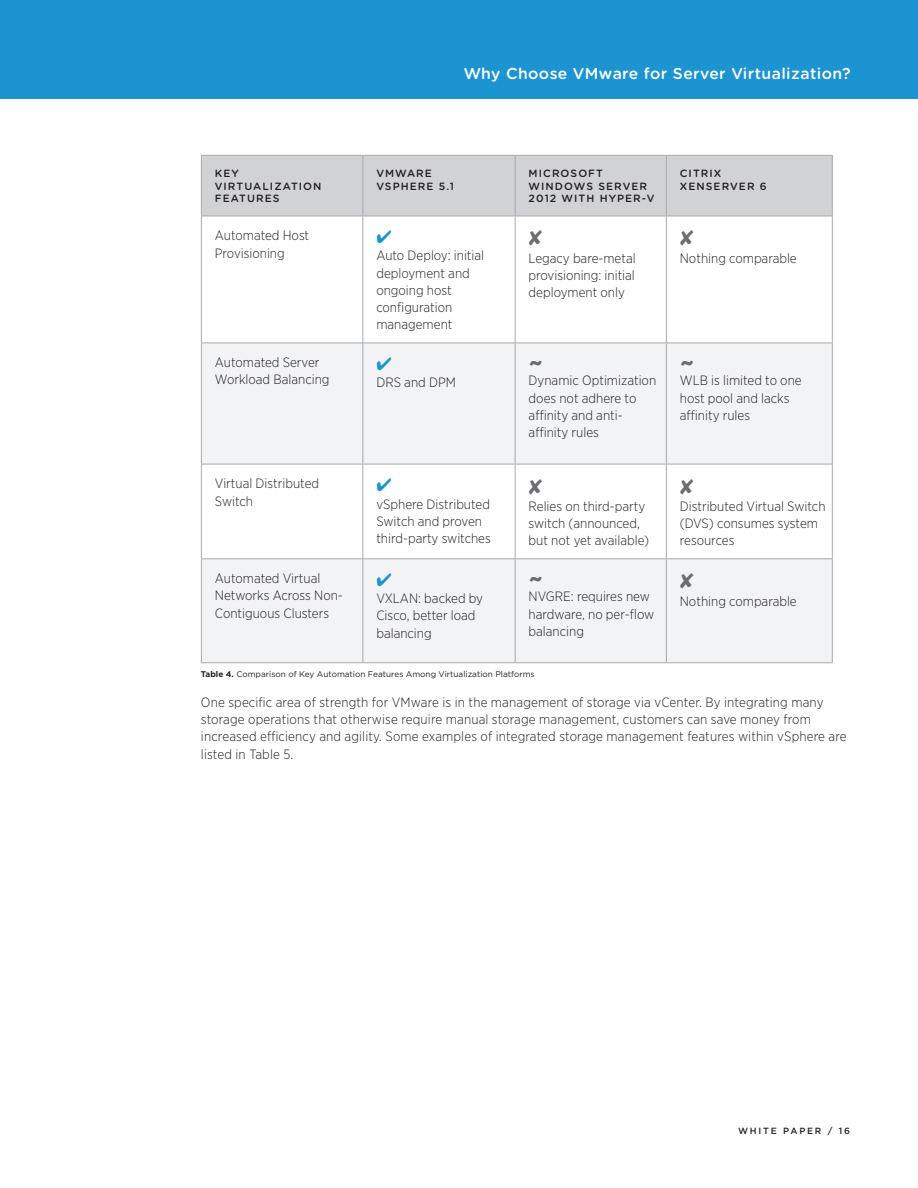
<style>
.page{position:relative;width:918px;height:1188px;background:#fff}
.page>*{position:absolute;margin:0;border:0;box-sizing:border-box;transform-origin:0 0}
._10c_Table_body{font:700 31.5px "Gotham Narrow";color:#6c6d70}
.t1{font:500 15.75px "Gotham Rounded";letter-spacing:.025em;color:#fff}
._10c_Table_body-2{font:300 13.5px/17.2px "Gotham Narrow";color:#231f20}
._5a_Body{font:300 13.5px/17.2px "Gotham Narrow";letter-spacing:.01em;color:#231f20}
._10a_Table_head{font:500 10.5px/12.6px "Gotham Rounded";letter-spacing:.1em;color:#231f20}
.t2{font:500 9px "Gotham";letter-spacing:.2em;color:#231f20}
.Caption{font:8.25px "Gotham";color:#231f20}
.s1{font-weight:700}
</style>
<div class="page">
<div style="left:0;top:0;width:918px;height:99px;background:#1c94d2"></div>
<svg style="left:202px;top:344px;width:630px;height:318px;fill:#f2f3f4"></svg>
<hr style="left:666px;top:155px;width:167px;height:1px;background:#a8a9ad">
<hr style="left:832px;top:156px;width:1px;height:60px;background:#a8a9ad">
<hr style="left:832px;top:216px;width:1px;height:127px;background:#a8a9ad">
<hr style="left:201px;top:343px;width:162px;height:1px;background:#a8a9ad">
<hr style="left:201px;top:343px;width:1px;height:121px;background:#a8a9ad">
<hr style="left:363px;top:343px;width:152px;height:1px;background:#a8a9ad">
<hr style="left:363px;top:343px;width:1px;height:121px;background:#a8a9ad">
<hr style="left:515px;top:343px;width:151px;height:1px;background:#a8a9ad">
<hr style="left:515px;top:343px;width:1px;height:121px;background:#a8a9ad">
<hr style="left:666px;top:343px;width:167px;height:1px;background:#a8a9ad">
<hr style="left:666px;top:343px;width:1px;height:121px;background:#a8a9ad">
<hr style="left:832px;top:343px;width:1px;height:121px;background:#a8a9ad">
<hr style="left:201px;top:464px;width:162px;height:1px;background:#a8a9ad">
<hr style="left:201px;top:464px;width:1px;height:94px;background:#a8a9ad">
<hr style="left:363px;top:464px;width:152px;height:1px;background:#a8a9ad">
<hr style="left:363px;top:464px;width:1px;height:94px;background:#a8a9ad">
<hr style="left:515px;top:464px;width:151px;height:1px;background:#a8a9ad">
<hr style="left:515px;top:464px;width:1px;height:94px;background:#a8a9ad">
<hr style="left:666px;top:464px;width:167px;height:1px;background:#a8a9ad">
<hr style="left:666px;top:464px;width:1px;height:94px;background:#a8a9ad">
<hr style="left:832px;top:464px;width:1px;height:94px;background:#a8a9ad">
<hr style="left:201px;top:558px;width:162px;height:1px;background:#a8a9ad">
<hr style="left:201px;top:559px;width:1px;height:103px;background:#a8a9ad">
<hr style="left:363px;top:558px;width:152px;height:1px;background:#a8a9ad">
<hr style="left:363px;top:559px;width:1px;height:103px;background:#a8a9ad">
<hr style="left:515px;top:558px;width:151px;height:1px;background:#a8a9ad">
<hr style="left:515px;top:559px;width:1px;height:103px;background:#a8a9ad">
<hr style="left:666px;top:558px;width:167px;height:1px;background:#a8a9ad">
<hr style="left:666px;top:559px;width:1px;height:103px;background:#a8a9ad">
<hr style="left:832px;top:559px;width:1px;height:103px;background:#a8a9ad">
<hr style="left:201px;top:662px;width:162px;height:1px;background:#a8a9ad">
<hr style="left:363px;top:662px;width:152px;height:1px;background:#a8a9ad">
<hr style="left:515px;top:662px;width:151px;height:1px;background:#a8a9ad">
<hr style="left:666px;top:662px;width:167px;height:1px;background:#a8a9ad">
<svg style="left:529px;top:478px;width:13px;height:16px"></svg>
<svg style="left:680px;top:478px;width:13px;height:16px"></svg>
<svg style="left:680px;top:573px;width:13px;height:16px"></svg>
<svg style="left:201px;top:155px;width:631px;height:188px"></svg>
<svg style="left:377px;top:357px;width:14px;height:13px"></svg>
<svg style="left:377px;top:478px;width:14px;height:13px"></svg>
<svg style="left:377px;top:573px;width:14px;height:13px"></svg>
<p class="t1" style="left:464px;top:62px;width:389px">Why Choose VMware for Server Virtualization?</p>
<p class="_10a_Table_head" style="left:215px;top:167px;width:108px">KEY<br>VIRTUALIZATION<br>FEATURES</p>
<p class="_10a_Table_head" style="left:376px;top:167px;width:57px">VMWARE</p>
<p class="_10a_Table_head" style="left:376px;top:179px;width:79px">VSPHERE 5.1</p>
<p class="_10a_Table_head" style="left:529px;top:167px;width:76px">MICROSOFT</p>
<p class="_10a_Table_head" style="left:529px;top:179px;width:127px">WINDOWS SERVER<br>2012 WITH HYPER-V</p>
<p class="_10a_Table_head" style="left:680px;top:167px;width:43px">CITRIX</p>
<p class="_10a_Table_head" style="left:680px;top:179px;width:88px">XENSERVER 6</p>
<p class="_10c_Table_body-2" style="left:215px;top:227px;width:96px">Automated Host<br>Provisioning</p>
<p class="_10c_Table_body-2" style="left:215px;top:354px;width:116px">Automated Server<br>Workload Balancing</p>
<p class="_10c_Table_body-2" style="left:215px;top:475px;width:106px">Virtual Distributed<br>Switch</p>
<p class="_10c_Table_body-2" style="left:376px;top:247px;width:109px">Auto Deploy: initial deployment and ongoing host configuration management</p>
<p class="_10c_Table_body-2" style="left:529px;top:249px;width:109px;text-align:justify">Legacy bare-metal provisioning: initial deployment only</p>
<p class="_10c_Table_body-2" style="left:680px;top:249px;width:118px">Nothing comparable</p>
<p class="_10c_Table_body-2" style="left:376px;top:374px;width:81px">DRS and DPM</p>
<p class="_10c_Table_body" style="left:529px;top:341px;width:16px">~</p>
<p class="_10c_Table_body-2" style="left:529px;top:372px;width:129px">Dynamic Optimization does not adhere to affinity and anti&shy;affinity rules</p>
<p class="_10c_Table_body" style="left:680px;top:341px;width:16px">~</p>
<p class="_10c_Table_body-2" style="left:680px;top:372px;width:123px">WLB is limited to one host pool and lacks affinity rules</p>
<p class="_10c_Table_body-2" style="left:376px;top:495px;width:116px">vSphere Distributed<br>Switch and proven third-party switches</p>
<p class="_10c_Table_body-2" style="left:529px;top:497px;width:122px">Relies on third-party switch (announced, but not yet available)</p>
<p class="_10c_Table_body-2" style="left:680px;top:497px;width:147px">Distributed Virtual Switch (DVS) consumes system resources</p>
<p class="_10c_Table_body-2" style="left:215px;top:569px;width:129px">Automated Virtual<br>Networks Across Non-<br>Contiguous Clusters</p>
<p class="_10c_Table_body" style="left:529px;top:557px;width:16px">~</p>
<p class="_10c_Table_body-2" style="left:529px;top:588px;width:127px">NVGRE: requires new hardware, no per-flow balancing</p>
<p class="_10c_Table_body-2" style="left:680px;top:592px;width:118px">Nothing comparable</p>
<p class="Caption" style="left:201px;top:668px;width:335px"><span class="s1">Table 4.</span> Comparison of Key Automation Features Among Virtualization Platforms</p>
<p class="_5a_Body" style="left:201px;top:693px;width:647px">One specific area of strength for VMware is in the management of storage via vCenter. By integrating many storage operations that otherwise require manual storage management, customers can save money from increased efficiency and agility. Some examples of integrated storage management features within vSphere are listed in Table 5.</p>
<p class="_10c_Table_body-2" style="left:376px;top:590px;width:108px">VXLAN: backed by<br>Cisco, better load balancing</p>
<p class="t2" style="left:738px;top:1125px;width:113px">WHITE PAPER / 16</p>
</div>
